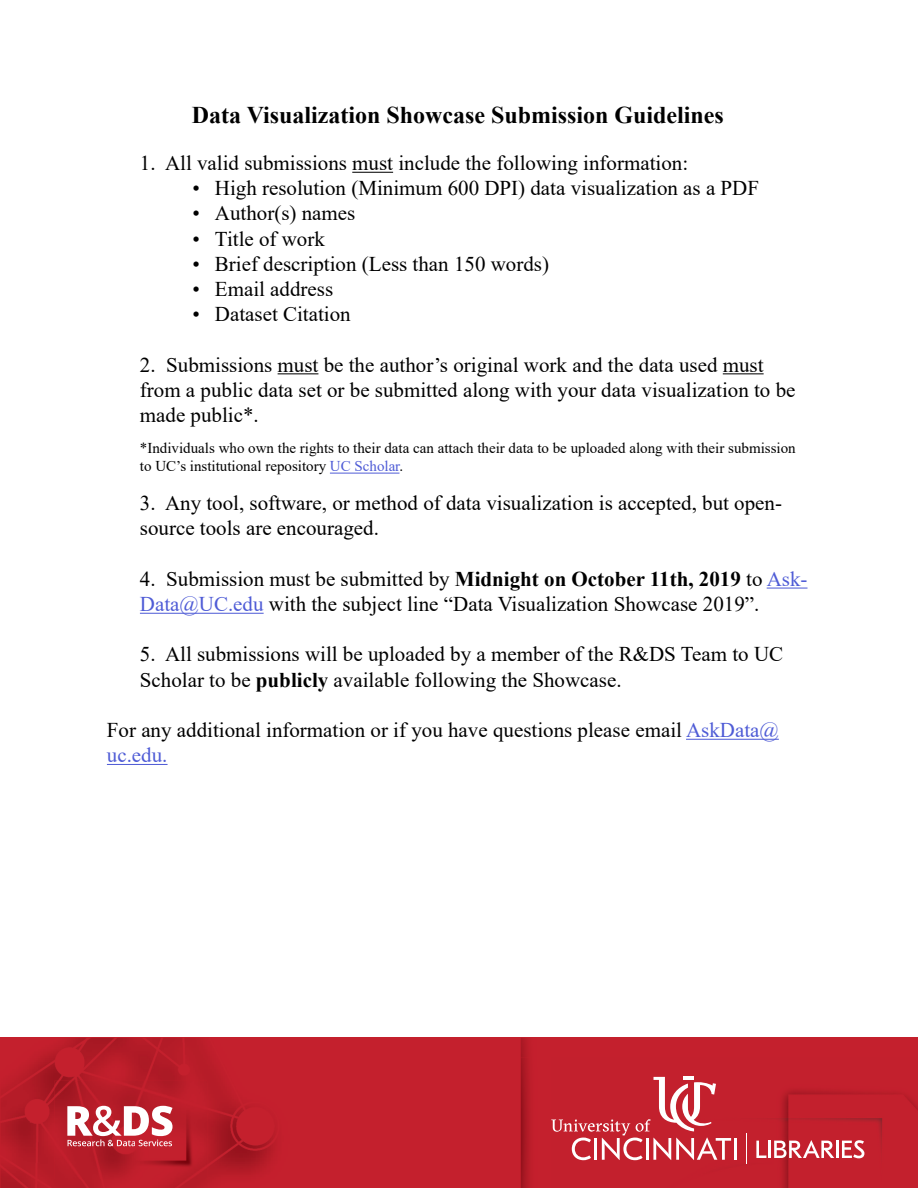
<style>
.page{position:relative;width:918px;height:1188px;background:#fff}
.page>*{position:absolute;margin:0;border:0;box-sizing:border-box;transform-origin:0 0}
.t1{font:700 24px "Times New Roman";color:#000}
.tab1{font:21px/25.2px "Times New Roman";color:#000}
.tab2{font:21px "Times New Roman";color:#000}
.t2{font:15px/18px "Times New Roman";color:#000}
.s1{color:#4f5cd6}
.s2{font-weight:700}
</style>
<div class="page">
<div style="left:0;top:1038px;width:918px;height:150px;background:#c4202d"></div>
<img style="left:0;top:1038px;width:274px;height:150px">
<img style="left:581px;top:1076px;width:337px;height:112px">
<img style="left:520px;top:1038px;width:10px;height:150px">
<svg style="left:756px;top:1141px;width:10px;height:17px"></svg>
<hr style="left:768px;top:1141px;width:3px;height:17px;background:#fff">
<svg style="left:774px;top:1140px;width:60px;height:18px"></svg>
<hr style="left:836px;top:1141px;width:3px;height:17px;background:#fff">
<svg style="left:842px;top:1140px;width:22px;height:18px"></svg>
<hr style="left:746px;top:1134px;width:1px;height:30px;background:#fff">
<hr style="left:734px;top:1138px;width:3px;height:22px;background:#fff">
<svg style="left:551px;top:1077px;width:180px;height:83px"></svg>
<img style="left:54px;top:1081px;width:153px;height:98px">
<img style="left:67px;top:1106px;width:26px;height:30px">
<img style="left:93px;top:1106px;width:29px;height:30px">
<img style="left:124px;top:1106px;width:25px;height:30px">
<img style="left:152px;top:1106px;width:21px;height:30px">
<svg style="left:68px;top:1140px;width:13px;height:6px"></svg>
<img style="left:82px;top:1141px;width:17px;height:5px">
<svg style="left:100px;top:1139px;width:72px;height:8px"></svg>
<hr style="left:352px;top:172px;width:41px;height:1px;background:#000">
<hr style="left:278px;top:373px;width:40px;height:1px;background:#000">
<hr style="left:723px;top:373px;width:41px;height:1px;background:#000">
<hr style="left:330px;top:473px;width:69px;height:1px;background:#4f5cd6">
<hr style="left:767px;top:588px;width:41px;height:1px;background:#4f5cd6">
<hr style="left:140px;top:613px;width:124px;height:1px;background:#4f5cd6">
<hr style="left:686px;top:739px;width:93px;height:1px;background:#4f5cd6">
<hr style="left:107px;top:764px;width:61px;height:1px;background:#4f5cd6">
<p class="t1" style="left:192px;top:98px;width:534px">Data Visualization Showcase Submission Guidelines</p>
<p class="tab1" style="left:140px;top:150px;width:550px">1. All valid submissions must include the following information:</p>
<p class="tab2" style="left:192px;top:173px;width:568px">• High resolution (Minimum 600 DPI) data visualization as a PDF</p>
<p class="tab2" style="left:192px;top:199px;width:165px">• Author(s) names</p>
<p class="tab2" style="left:192px;top:224px;width:134px">• Title of work</p>
<p class="tab2" style="left:192px;top:249px;width:358px">• Brief description (Less than 150 words)</p>
<p class="tab2" style="left:192px;top:274px;width:142px">• Email address</p>
<p class="tab2" style="left:192px;top:299px;width:160px">• Dataset Citation</p>
<p class="tab1" style="left:140px;top:351px;width:657px">2. Submissions must be the author’s original work and the data used must from a public data set or be submitted along with your data visualization to be made public*.</p>
<p class="t2" style="left:140px;top:439px;width:657px">*Individuals who own the rights to their data can attach their data to be uploaded along with their submission to UC’s institutional repository <span class="s1">UC Scholar</span>.</p>
<p class="tab1" style="left:140px;top:490px;width:644px">3. Any tool, software, or method of data visualization is accepted, but open&shy;source tools are encouraged.</p>
<p class="tab1" style="left:140px;top:565px;width:669px">4. Submission must be submitted by <span class="s2">Midnight on October 11th, 2019</span> to <span class="s1">Ask-<br>Data@UC.edu</span> with the subject line “Data Visualization Showcase 2019”.</p>
<p class="tab1" style="left:140px;top:641px;width:645px">5. All submissions will be uploaded by a member of the R&amp;DS Team to UC<br>Scholar to be <span class="s2">publicly</span> available following the Showcase.</p>
<p class="tab1" style="left:107px;top:717px;width:673px">For any additional information or if you have questions please email <span class="s1">AskData@ uc.edu.</span></p>
</div>
